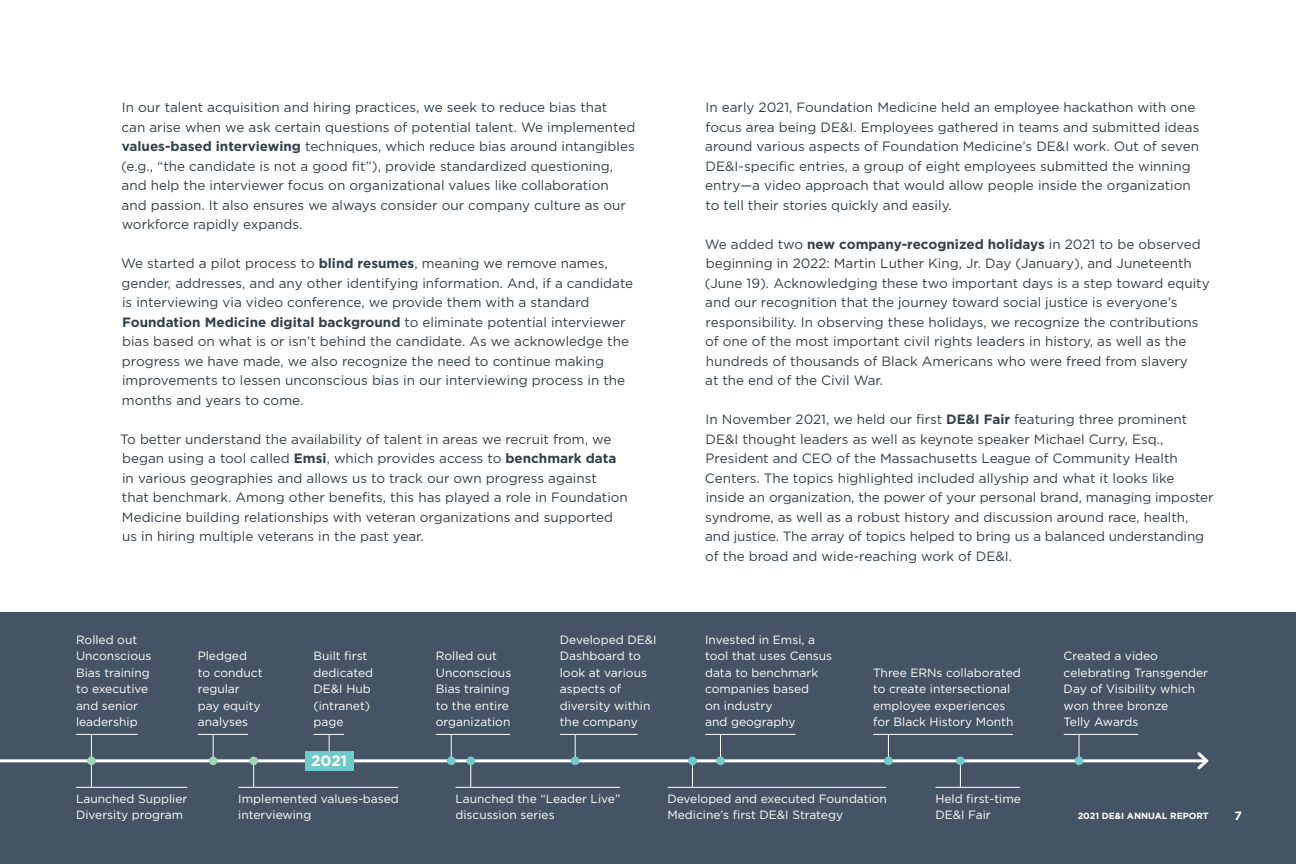
<style>
.page{position:relative;width:1296px;height:864px;background:#fff}
.page>*{position:absolute;margin:0;border:0;box-sizing:border-box;transform-origin:0 0}
.t1{font:700 15px "Gotham";color:#fff}
.t2{font:13.5px/19.5px "Gotham";color:#33404a}
.t3{font:12px/16.5px "Gotham";color:#fff}
.t4{font:700 12px "Gotham";color:#fff}
.t5{font:700 9px "Gotham";color:#fff}
.s1{font-weight:700}
</style>
<div class="page">
<div style="left:0;top:612px;width:1296px;height:252px;background:#455464"></div>
<hr style="left:0;top:759px;width:1207px;height:3px;background:#fff">
<svg style="left:1195px;top:752px;width:14px;height:18px"></svg>
<svg style="left:470px;top:765px;width:1px;height:22px"></svg>
<svg style="left:692px;top:765px;width:1px;height:22px"></svg>
<svg style="left:960px;top:765px;width:1px;height:22px"></svg>
<svg style="left:329px;top:735px;width:1px;height:16px"></svg>
<svg style="left:720px;top:735px;width:1px;height:22px"></svg>
<svg style="left:888px;top:735px;width:1px;height:22px"></svg>
<svg style="left:1079px;top:735px;width:1px;height:22px"></svg>
<svg style="left:575px;top:735px;width:1px;height:22px"></svg>
<svg style="left:213px;top:735px;width:1px;height:22px"></svg>
<hr style="left:456px;top:787px;width:164px;height:1px;background:#fff">
<hr style="left:668px;top:787px;width:218px;height:1px;background:#fff">
<hr style="left:936px;top:787px;width:84px;height:1px;background:#fff">
<svg style="left:253px;top:765px;width:1px;height:22px"></svg>
<svg style="left:91px;top:735px;width:1px;height:52px"></svg>
<hr style="left:239px;top:787px;width:159px;height:1px;background:#fff">
<hr style="left:76px;top:787px;width:111px;height:1px;background:#fff">
<hr style="left:314px;top:734px;width:30px;height:1px;background:#fff">
<svg style="left:451px;top:735px;width:1px;height:22px"></svg>
<hr style="left:436px;top:734px;width:74px;height:1px;background:#fff">
<hr style="left:706px;top:734px;width:89px;height:1px;background:#fff">
<hr style="left:873px;top:734px;width:140px;height:1px;background:#fff">
<hr style="left:1064px;top:734px;width:74px;height:1px;background:#fff">
<hr style="left:560px;top:734px;width:77px;height:1px;background:#fff">
<hr style="left:198px;top:734px;width:50px;height:1px;background:#fff">
<hr style="left:76px;top:734px;width:61px;height:1px;background:#fff">
<div style="left:305px;top:751px;width:49px;height:20px;background:#70cacb"></div>
<div style="left:87px;top:757px;width:9px;height:8px;background:#a0d5b1;border-radius:50%"></div>
<div style="left:209px;top:757px;width:8px;height:8px;background:#a0d5b1;border-radius:50%"></div>
<div style="left:249px;top:757px;width:9px;height:8px;background:#a0d5b1;border-radius:50%"></div>
<div style="left:447px;top:757px;width:9px;height:8px;background:#70cacb;border-radius:50%"></div>
<div style="left:466px;top:757px;width:9px;height:8px;background:#70cacb;border-radius:50%"></div>
<div style="left:571px;top:757px;width:9px;height:8px;background:#70cacb;border-radius:50%"></div>
<div style="left:688px;top:757px;width:9px;height:8px;background:#70cacb;border-radius:50%"></div>
<div style="left:716px;top:757px;width:9px;height:8px;background:#70cacb;border-radius:50%"></div>
<div style="left:884px;top:757px;width:9px;height:8px;background:#70cacb;border-radius:50%"></div>
<div style="left:956px;top:757px;width:9px;height:8px;background:#70cacb;border-radius:50%"></div>
<div style="left:1075px;top:757px;width:8px;height:8px;background:#70cacb;border-radius:50%"></div>
<p class="t2" style="left:121px;top:97px;width:516px">In our talent acquisition and hiring practices, we seek to reduce bias that<br>can arise when we ask certain questions of potential talent. We implemented <span class="s1">values-based interviewing</span> techniques, which reduce bias around intangibles (e.g., “the candidate is not a good fit”), provide standardized questioning, and help the interviewer focus on organizational values like collaboration and passion. It also ensures we always consider our company culture as our workforce rapidly expands.</p>
<p class="t2" style="left:121px;top:253px;width:514px">We started a pilot process to <span class="s1">blind resumes</span>, meaning we remove names, gender, addresses, and any other identifying information. And, if a candidate is interviewing via video conference, we provide them with a standard <span class="s1">Foundation Medicine digital background</span> to eliminate potential interviewer bias based on what is or isn’t behind the candidate. As we acknowledge the progress we have made, we also recognize the need to continue making improvements to lessen unconscious bias in our interviewing process in the months and years to come.</p>
<p class="t2" style="left:120px;top:429px;width:509px">To better understand the availability of talent in areas we recruit from, we began using a tool called <span class="s1">Emsi</span>, which provides access to <span class="s1">benchmark data </span>in various geographies and allows us to track our own progress against<br>that benchmark. Among other benefits, this has played a role in Foundation Medicine building relationships with veteran organizations and supported us in hiring multiple veterans in the past year.</p>
<p class="t3" style="left:76px;top:631px;width:77px">Rolled out<br>Unconscious<br>Bias training to executive and senior leadership</p>
<p class="t3" style="left:198px;top:648px;width:66px">Pledged<br>to conduct regular pay equity analyses</p>
<p class="t3" style="left:313px;top:648px;width:61px">Built first dedicated<br>DE&amp;I Hub (intranet) page</p>
<p class="t1" style="left:311px;top:751px;width:37px">2021</p>
<p class="t3" style="left:436px;top:648px;width:77px">Rolled out<br>Unconscious<br>Bias training to the entire organization</p>
<p class="t3" style="left:560px;top:631px;width:98px">Developed DE&amp;I<br>Dashboard to look at various aspects of diversity within the company</p>
<p class="t2" style="left:705px;top:97px;width:496px">In early 2021, Foundation Medicine held an employee hackathon with one focus area being DE&amp;I. Employees gathered in teams and submitted ideas around various aspects of Foundation Medicine’s DE&amp;I work. Out of seven DE&amp;I-specific entries, a group of eight employees submitted the winning entry—a video approach that would allow people inside the organization to tell their stories quickly and easily.</p>
<p class="t2" style="left:705px;top:234px;width:506px">We added two <span class="s1">new company-recognized holidays</span> in 2021 to be observed beginning in 2022: Martin Luther King, Jr. Day (January), and Juneteenth (June 19). Acknowledging these two important days is a step toward equity and our recognition that the journey toward social justice is everyone’s responsibility. In observing these holidays, we recognize the contributions of one of the most important civil rights leaders in history, as well as the hundreds of thousands of Black Americans who were freed from slavery<br>at the end of the Civil War.</p>
<p class="t2" style="left:705px;top:409px;width:510px">In November 2021, we held our first <span class="s1">DE&amp;I Fair</span> featuring three prominent DE&amp;I thought leaders as well as keynote speaker Michael Curry, Esq., President and CEO of the Massachusetts League of Community Health Centers. The topics highlighted included allyship and what it looks like inside an organization, the power of your personal brand, managing imposter syndrome, as well as a robust history and discussion around race, health, and justice. The array of topics helped to bring us a balanced understanding of the broad and wide-reaching work of DE&amp;I.</p>
<p class="t3" style="left:705px;top:631px;width:129px">Invested in Emsi, a tool that uses Census data to benchmark companies based<br>on industry<br>and geography</p>
<p class="t3" style="left:873px;top:664px;width:149px">Three ERNs collaborated to create intersectional employee experiences for Black History Month</p>
<p class="t3" style="left:1064px;top:648px;width:146px">Created a video celebrating Transgender<br>Day of Visibility which won three bronze<br>Telly Awards</p>
<p class="t3" style="left:76px;top:790px;width:113px">Launched Supplier<br>Diversity program</p>
<p class="t3" style="left:238px;top:790px;width:162px">Implemented values-based interviewing</p>
<p class="t3" style="left:455px;top:790px;width:166px">Launched the “Leader Live” discussion series</p>
<p class="t3" style="left:667px;top:790px;width:221px">Developed and executed Foundation<br>Medicine’s first DE&amp;I Strategy</p>
<p class="t3" style="left:935px;top:790px;width:87px">Held first-time<br>DE&amp;I Fair</p>
<p class="t5" style="left:1078px;top:810px;width:133px">2021 DE&amp;I ANNUAL REPORT</p>
<p class="t4" style="left:1235px;top:808px;width:9px">7</p>
</div>
